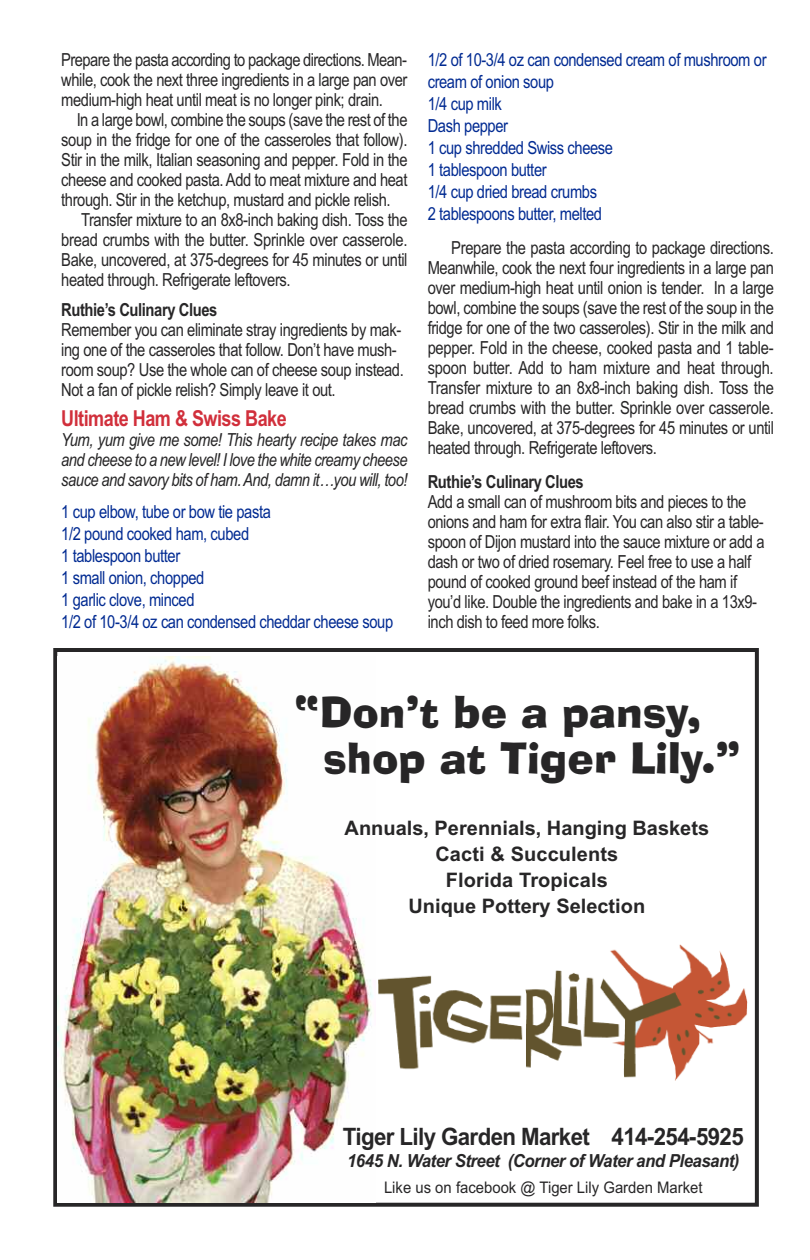
<style>
.page{position:relative;width:810px;height:1260px;background:#fff}
.page>*{position:absolute;margin:0;border:0;box-sizing:border-box;transform-origin:0 0}
.t1{font:42px/46px "Ad Lib BT";color:#272627}
.t2{font:700 24px "Arial";letter-spacing:-.03em;color:#272627;scale:.93 1}
.t3{font:700 22px "Arial Narrow";letter-spacing:-.025em;color:#d12f3b}
.t4{font:700 20px/26px "Arial";color:#272627;text-align:center}
.t5{font:18px/20px "Arial Narrow";letter-spacing:-.025em;color:#272627;text-align:justify}
.t6{font:18px/22px "Arial Narrow";letter-spacing:-.025em;color:#002a92}
.t7{font:italic 18px/20px "Arial Narrow";letter-spacing:-.025em;color:#272627;text-align:justify}
.t8{font:italic 700 18px "Arial";letter-spacing:-.03em;color:#272627;scale:.93 1}
.t9{font:700 18px "Arial Narrow";letter-spacing:-.025em;color:#272627}
.t10{font:16px "Arial";color:#272627;scale:.93 1}
</style>
<div class="page">
<div style="left:53px;top:648px;width:706px;height:559px;border:4px solid #272627"></div>
<img style="left:57px;top:657px;width:318px;height:546px">
<img style="left:378px;top:944px;width:369px;height:137px">
<p class="t5" style="left:61px;top:50px;width:348px">Prepare the pasta according to package directions. Mean&shy;while, cook the next three ingredients in a large pan over medium-high heat until meat is no longer pink; drain.</p>
<p class="t5" style="left:77px;top:110px;width:332px">In a large bowl, combine the soups (save the rest of the</p>
<p class="t5" style="left:61px;top:130px;width:348px">soup in the fridge for one of the casseroles that follow).</p>
<p class="t5" style="left:61px;top:150px;width:348px">Stir in the milk, Italian seasoning and pepper. Fold in the</p>
<p class="t5" style="left:61px;top:170px;width:348px">cheese and cooked pasta.Add to meat mixture and heat</p>
<p class="t5" style="left:61px;top:190px;width:331px">through. Stir in the ketchup, mustard and pickle relish.</p>
<p class="t5" style="left:81px;top:210px;width:328px">Transfer mixture to an 8x8-inch baking dish. Toss the</p>
<p class="t5" style="left:61px;top:230px;width:348px">bread crumbs with the butter. Sprinkle over casserole.</p>
<p class="t5" style="left:61px;top:250px;width:348px">Bake, uncovered, at 375-degrees for 45 minutes or until</p>
<p class="t5" style="left:61px;top:270px;width:231px">heated through. Refrigerate leftovers.</p>
<p class="t9" style="left:61px;top:300px;width:158px">Ruthie’s Culinary Clues</p>
<p class="t5" style="left:61px;top:320px;width:344px;text-align:left">Remember you can eliminate stray ingredients by mak&shy;ing one of the casseroles that follow. Don’t have mush&shy;room soup? Use the whole can of cheese soup instead.<br>Not a fan of pickle relish? Simply leave it out.</p>
<p class="t3" style="left:61px;top:406px;width:227px">Ultimate Ham &amp; Swiss Bake</p>
<p class="t7" style="left:61px;top:430px;width:348px">Yum, yum give me some! This hearty recipe takes mac and cheese to a new level! I love the white creamy cheese sauce and savory bits of ham.And, damn it…you will, too!</p>
<p class="t6" style="left:61px;top:501px;width:333px">1 cup elbow, tube or bow tie pasta<br>1/2 pound cooked ham, cubed<br>1 tablespoon butter<br>1 small onion, chopped<br>1 garlic clove, minced<br>1/2 of 10-3/4 oz can condensed cheddar cheese soup</p>
<p class="t6" style="left:428px;top:49px;width:340px">1/2 of 10-3/4 oz can condensed cream of mushroom or cream of onion soup<br>1/4 cup milk<br>Dash pepper<br>1 cup shredded Swiss cheese<br>1 tablespoon butter<br>1/4 cup dried bread crumbs<br>2 tablespoons butter, melted</p>
<p class="t5" style="left:428px;top:238px;width:348px;text-indent:24px">Prepare the pasta according to package directions.<br>Meanwhile, cook the next four ingredients in a large pan over medium-high heat until onion is tender. In a large bowl, combine the soups (save the rest of the soup in the fridge for one of the two casseroles). Stir in the milk and pepper. Fold in the cheese, cooked pasta and 1 table&shy;spoon butter. Add to ham mixture and heat through.<br>Transfer mixture to an 8x8-inch baking dish. Toss the bread crumbs with the butter. Sprinkle over casserole.<br>Bake, uncovered, at 375-degrees for 45 minutes or until heated through. Refrigerate leftovers.</p>
<p class="t9" style="left:428px;top:472px;width:158px">Ruthie’s Culinary Clues</p>
<p class="t5" style="left:428px;top:492px;width:338px;text-align:left">Add a small can of mushroom bits and pieces to the onions and ham for extra flair. You can also stir a table&shy;spoon of Dijon mustard into the sauce mixture or add a dash or two of dried rosemary. Feel free to use a half pound of cooked ground beef instead of the ham if you’d like. Double the ingredients and bake in a 13x9- inch dish to feed more folks.</p>
<h1 class="t1" style="left:323px;top:694px;width:419px;text-indent:-28px">“Don’t be a pansy, shop at Tiger Lily.”</h1>
<p class="t4" style="left:345px;top:815px;width:366px">Annuals, Perennials, Hanging Baskets<br>Cacti &amp; Succulents<br>Florida Tropicals<br>Unique Pottery Selection</p>
<h2 class="t2" style="left:343px;top:1123px;width:433px">Tiger Lily Garden Market 414-254-5925</h2>
<p class="t8" style="left:347px;top:1150px;width:423px">1645 N. Water Street (Corner of Water and Pleasant)</p>
<p class="t10" style="left:384px;top:1178px;width:344px">Like us on facebook @ Tiger Lily Garden Market</p>
</div>
